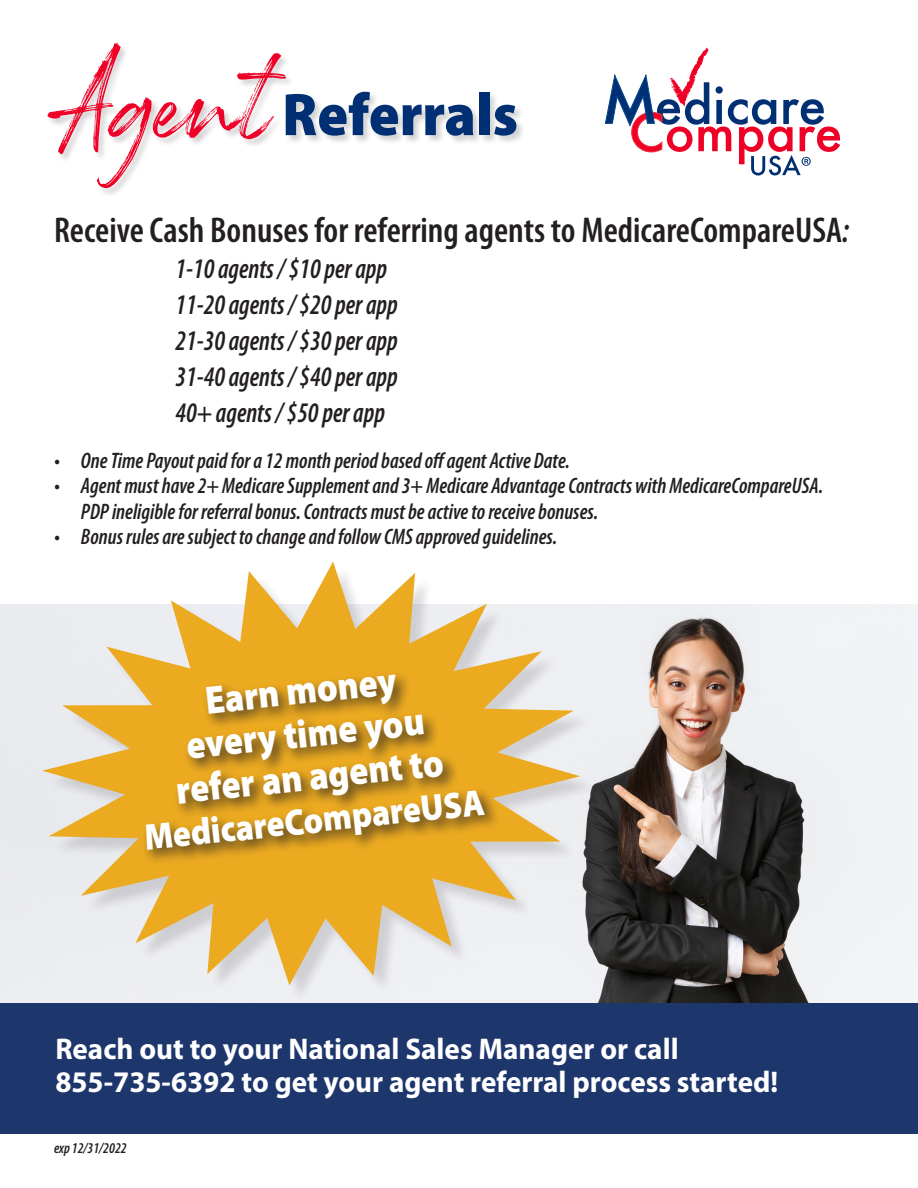
<style>
.page{position:relative;width:918px;height:1188px;background:#fff}
.page>*{position:absolute;margin:0;border:0;box-sizing:border-box;transform-origin:0 0}
.t1{font:900 semi-condensed 60.6px "Myriad Pro";color:#002f73}
.t2{font:900 39.75px/43px "Myriad Pro";color:#fff;text-align:center;scale:.89 1}
.t3{font:900 37.2px "Myriad Pro";color:#fff;scale:.89 1}
.t4{font:600 condensed 36px "Myriad Pro";color:#231f20}
.t5{font:700 30px/33px "Myriad Pro";color:#fff}
.t6{font:italic 600 condensed 28.5px/36px "Myriad Pro";color:#231f20;scale:.91 1}
.t7{font:italic 600 condensed 22.5px/25.5px "Myriad Pro";color:#231f20;scale:.95 1}
.t8{font:italic 600 condensed 15px "Myriad Pro";color:#231f20;scale:.95 1}
.s1{font-family:"Rockness";font-weight:400;font-stretch:normal;font-size:117.6px;color:#ef0027}
.s2{font-style:italic}
</style>
<div class="page">
<div style="left:47px;top:43px;width:479px;height:155px;background:#231f20;opacity:.2"></div>
<svg style="left:605px;top:47px;width:235px;height:129px"></svg>
<div style="left:0;top:999px;width:918px;height:135px;background:#1d366c"></div>
<img style="left:0;top:605px;width:918px;height:397px">
<div style="left:46px;top:565px;width:551px;height:438px;background:#231f20;opacity:.15"></div>
<svg style="left:42px;top:562px;width:538px;height:423px"></svg>
<div style="left:142px;top:670px;width:359px;height:196px;background:#231f20;opacity:.75"></div>
<h1 class="t1" style="left:63px;top:75px;width:456px"><span class="s1">Agent</span> Referrals</h1>
<h3 class="t4" style="left:54px;top:211px;width:797px">Receive Cash Bonuses for referring agents to MedicareCompareUSA<span class="s2">:</span></h3>
<p class="t6" style="left:176px;top:251px;width:246px">1-10 agents / $10 per app<br>11-20 agents / $20 per app<br>21-30 agents / $30 per app<br>31-40 agents / $40 per app<br>40+ agents / $50 per app</p>
<p class="t7" style="left:54px;top:448px;width:545px">• One Time Payout paid for a 12 month period based off agent Active Date.</p>
<p class="t7" style="left:81px;top:474px;width:783px;text-indent:-27px">• Agent must have 2+ Medicare Supplement and 3+ Medicare Advantage Contracts with MedicareCompareUSA.<br>PDP ineligible for referral bonus. Contracts must be active to receive bonuses.</p>
<p class="t7" style="left:54px;top:525px;width:531px">• Bonus rules are subject to change and follow CMS approved guidelines.</p>
<h2 class="t2" style="left:165px;top:684px;width:303px;rotate:-6deg">Earn money every time you refer an agent to</h2>
<h3 class="t3" style="left:142px;top:817px;width:386px;rotate:-6deg">MedicareCompareUSA</h3>
<h3 class="t5" style="left:55px;top:1031px;width:724px">Reach out to your National Sales Manager or call<br>855-735-6392 to get your agent referral process started!</h3>
<p class="t8" style="left:54px;top:1140px;width:78px">exp 12/31/2022</p>
</div>
